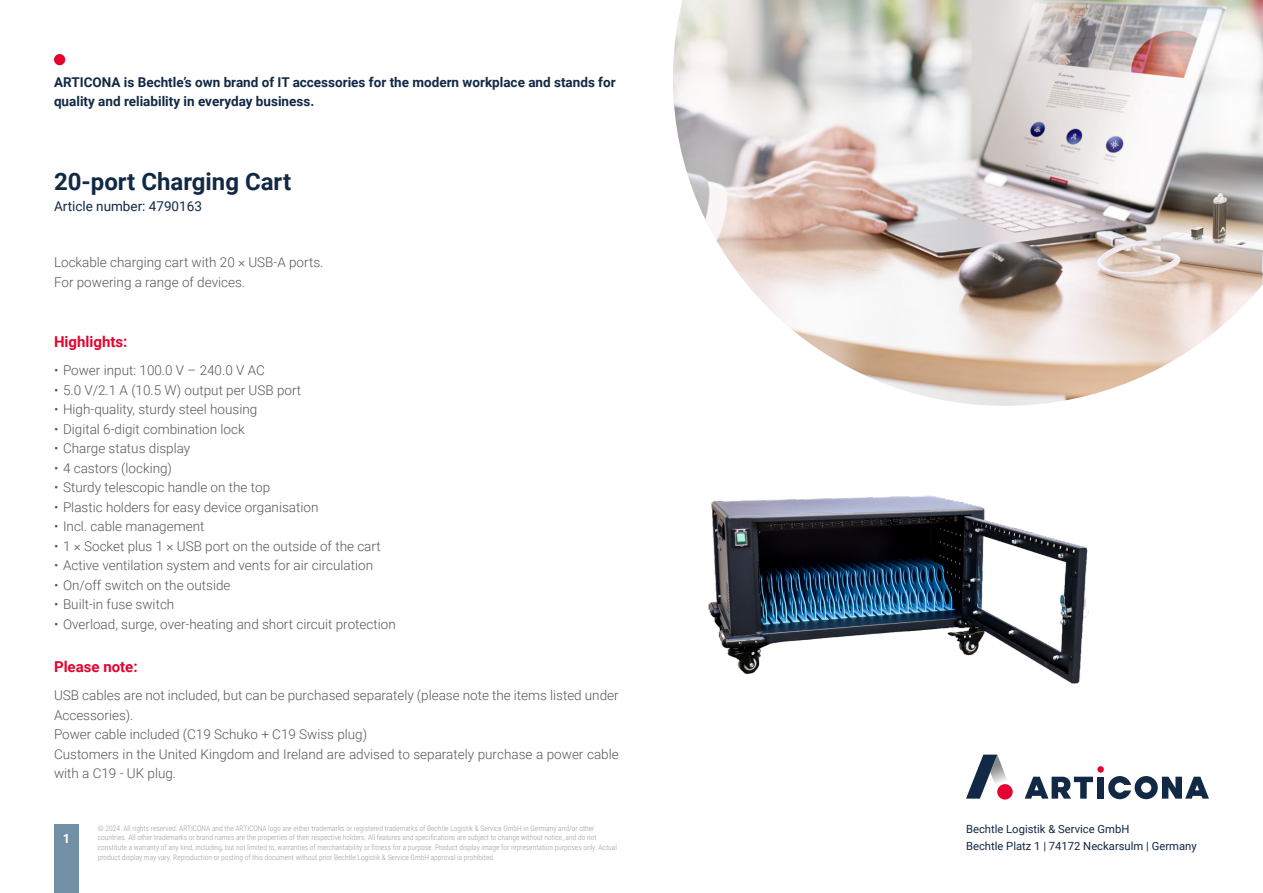
<style>
.page{position:relative;width:1263px;height:893px;background:#fff}
.page>*{position:absolute;margin:0;border:0;box-sizing:border-box;transform-origin:0 0}
.t1{font:700 24px "Roboto";color:#122945}
.t2{font:700 15px "Roboto";color:#e4032e}
.t3{font:300 13.5px/19.5px "Roboto";color:#575756}
.t4{font:700 13.5px/19.5px "Roboto";color:#122945}
.t5{font:13.5px "Roboto";color:#122945}
.t6{font:700 12.75px "Roboto";color:#fff}
.t7{font:11.25px/16.5px "Roboto";color:#122945}
.t8{font:300 7.5px/9.8px "Roboto Condensed";color:#9d9d9c}
</style>
<div class="page">
<div style="left:54px;top:54px;width:11px;height:11px;background:#e4032e;border-radius:50%"></div>
<div style="left:1097px;top:766px;width:7px;height:7px;background:#e4032e;border-radius:50%"></div>
<svg style="left:1025px;top:777px;width:68px;height:22px"></svg>
<div style="left:1097px;top:777px;width:7px;height:22px;background:#122945"></div>
<svg style="left:1108px;top:776px;width:101px;height:23px"></svg>
<svg style="left:966px;top:755px;width:47px;height:44px"></svg>
<div style="left:997px;top:784px;width:16px;height:15px;background:#e4032e;border-radius:50%"></div>
<img style="left:673px;top:0;width:590px;height:406px">
<div style="left:54px;top:825px;width:25px;height:68px;background:#7190a6"></div>
<img style="left:708px;top:496px;width:381px;height:188px">
<p class="t4" style="left:54px;top:72px;width:563px">ARTICONA is Bechtle’s own brand of IT accessories for the modern workplace and stands for quality and reliability in everyday business.</p>
<h1 class="t1" style="left:54px;top:165px;width:239px">20-port Charging Cart</h1>
<p class="t5" style="left:54px;top:197px;width:149px">Article number: 4790163</p>
<p class="t3" style="left:54px;top:252px;width:271px">Lockable charging cart with 20 × USB-A ports.<br>For powering a range of devices.</p>
<p class="t2" style="left:54px;top:331px;width:75px">Highlights:</p>
<p class="t3" style="left:54px;top:360px;width:212px">• Power input: 100.0 V – 240.0 V AC</p>
<p class="t3" style="left:54px;top:380px;width:249px">• 5.0 V/2.1 A (10.5 W) output per USB port</p>
<p class="t3" style="left:54px;top:399px;width:205px">• High-quality, sturdy steel housing</p>
<p class="t3" style="left:54px;top:419px;width:192px">• Digital 6-digit combination lock</p>
<p class="t3" style="left:54px;top:438px;width:138px">• Charge status display</p>
<p class="t3" style="left:54px;top:458px;width:119px">• 4 castors (locking)</p>
<p class="t3" style="left:54px;top:477px;width:218px">• Sturdy telescopic handle on the top</p>
<p class="t3" style="left:54px;top:497px;width:266px">• Plastic holders for easy device organisation</p>
<p class="t3" style="left:54px;top:516px;width:152px">• Incl. cable management</p>
<p class="t3" style="left:54px;top:536px;width:328px">• 1 × Socket plus 1 × USB port on the outside of the cart</p>
<p class="t3" style="left:54px;top:555px;width:321px">• Active ventilation system and vents for air circulation</p>
<p class="t3" style="left:54px;top:575px;width:178px">• On/off switch on the outside</p>
<p class="t3" style="left:54px;top:594px;width:122px">• Built-in fuse switch</p>
<p class="t3" style="left:54px;top:614px;width:343px">• Overload, surge, over-heating and short circuit protection</p>
<p class="t2" style="left:54px;top:656px;width:85px">Please note:</p>
<p class="t3" style="left:54px;top:685px;width:566px">USB cables are not included, but can be purchased separately (please note the items listed under Accessories).<br>Power cable included (C19 Schuko + C19 Swiss plug)<br>Customers in the United Kingdom and Ireland are advised to separately purchase a power cable with a C19 - UK plug.</p>
<p class="t6" style="left:63px;top:829px;width:9px">1</p>
<p class="t8" style="left:98px;top:823px;width:521px">© 2024. All rights reserved. ARTICONA and the ARTICONA logo are either trademarks or registered trademarks of Bechtle Logistik &amp; Service GmbH in Germany and/or other countries. All other trademarks or brand names are the properties of their respective holders. All features and specifications are subject to change without notice, and do not constitute a warranty of any kind, including, but not limited to, warranties of merchantability or fitness for a purpose. Product display image for representation purposes only. Actual product display may vary. Reproduction or posting of this document without prior Bechtle Logistik &amp; Service GmbH approval is prohibited.</p>
<p class="t7" style="left:966px;top:821px;width:232px">Bechtle Logistik &amp; Service GmbH<br>Bechtle Platz 1 | 74172 Neckarsulm | Germany</p>
</div>
